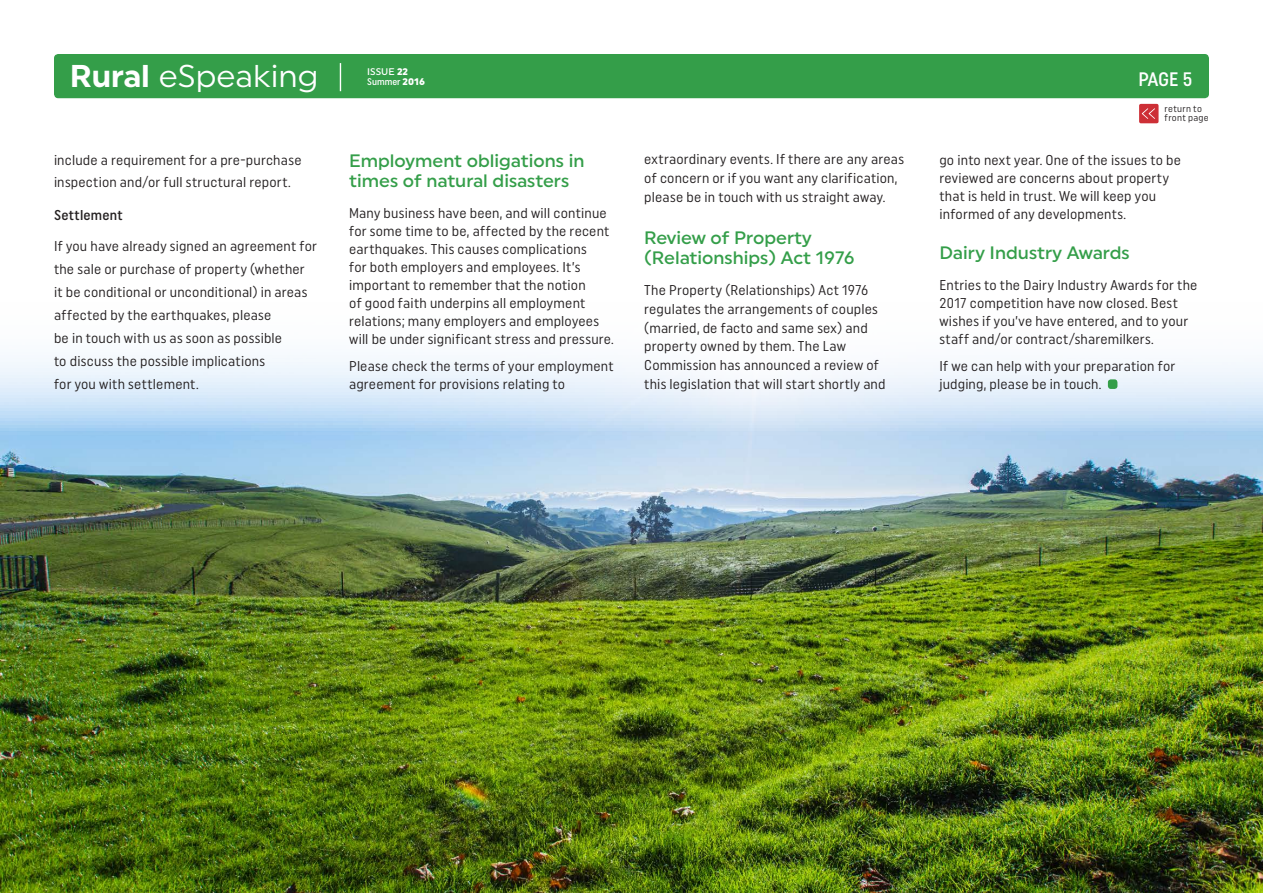
<style>
.page{position:relative;width:1263px;height:893px;background:#fff}
.page>*{position:absolute;margin:0;border:0;box-sizing:border-box;transform-origin:0 0}
.t1{font:31.5px "Uniform";color:#fff}
.t2{font:500 19.5px "Uniform Condensed";color:#fff}
.t3{font:500 18px/19.6px "Uniform";color:#349e49}
.t4{font:14.25px/18px "Uniform Condensed";letter-spacing:.015em;color:#231f20}
.t5{font:500 14.25px "Uniform Condensed";letter-spacing:.015em;color:#231f20}
.t6{font:9.6px/9px "Uniform Condensed";letter-spacing:.03em;color:#231f20}
.t7{font:500 9.6px "Uniform Condensed";color:#fff}
.t8{font:500 9.6px "Uniform";color:#fff}
.s1{font-weight:700}
.s2{font-weight:900}
.s3{font-family:"Uniform";font-weight:900}
</style>
<div class="page">
<img style="left:0;top:355px;width:1263px;height:538px">
<div style="left:1139px;top:104px;width:19px;height:19px;background:#cd2f36;border-radius:2px"></div>
<svg style="left:1142px;top:108px;width:13px;height:11px"></svg>
<div style="left:54px;top:54px;width:1155px;height:44px;background:#349e49;border-radius:4px"></div>
<svg style="left:340px;top:63px;width:1px;height:28px"></svg>
<div style="left:1108px;top:379px;width:9px;height:10px;background:#349e49;border-radius:3px"></div>
<h1 class="t1" style="left:70px;top:57px;width:250px"><span class="s1">Rural</span> eSpeaking</h1>
<p class="t8" style="left:367px;top:65px;width:42px">ISSUE <span class="s2">22</span></p>
<p class="t7" style="left:367px;top:76px;width:59px">Summer <span class="s3">2016</span></p>
<h2 class="t2" style="left:1138px;top:67px;width:55px">PAGE 5</h2>
<p class="t4" style="left:54px;top:148px;width:249px;line-height:23px">include a requirement for a pre-purchase inspection and/or full structural report.</p>
<p class="t5" style="left:54px;top:206px;width:70px">Settlement</p>
<p class="t4" style="left:54px;top:234px;width:265px;line-height:23px">If you have already signed an agreement for the sale or purchase of property (whether<br>it be conditional or unconditional) in areas affected by the earthquakes, please<br>be in touch with us as soon as possible<br>to discuss the possible implications<br>for you with settlement.</p>
<p class="t3" style="left:349px;top:151px;width:237px">Employment obligations in times of natural disasters</p>
<p class="t4" style="left:349px;top:203px;width:266px">Many business have been, and will continue for some time to be, affected by the recent earthquakes. This causes complications<br>for both employers and employees. It’s important to remember that the notion<br>of good faith underpins all employment relations; many employers and employees will be under significant stress and pressure.</p>
<p class="t4" style="left:349px;top:357px;width:266px">Please check the terms of your employment agreement for provisions relating to</p>
<p class="t4" style="left:644px;top:150px;width:261px;line-height:18.8px">extraordinary events. If there are any areas of concern or if you want any clarification, please be in touch with us straight away.</p>
<p class="t3" style="left:644px;top:227px;width:212px;line-height:20.2px">Review of Property (Relationships) Act 1976</p>
<p class="t4" style="left:644px;top:281px;width:243px;line-height:18.8px">The Property (Relationships) Act 1976 regulates the arrangements of couples (married, de facto and same sex) and property owned by them. The Law Commission has announced a review of this legislation that will start shortly and</p>
<p class="t6" style="left:1164px;top:104px;width:46px">return to front page</p>
<p class="t4" style="left:939px;top:150px;width:243px">go into next year. One of the issues to be reviewed are concerns about property that is held in trust. We will keep you informed of any developments.</p>
<p class="t3" style="left:939px;top:243px;width:192px">Dairy Industry Awards</p>
<p class="t4" style="left:939px;top:276px;width:260px">Entries to the Dairy Industry Awards for the 2017 competition have now closed. Best wishes if you’ve have entered, and to your staff and/or contract/sharemilkers.</p>
<p class="t4" style="left:939px;top:357px;width:237px">If we can help with your preparation for judging, please be in touch.</p>
</div>
